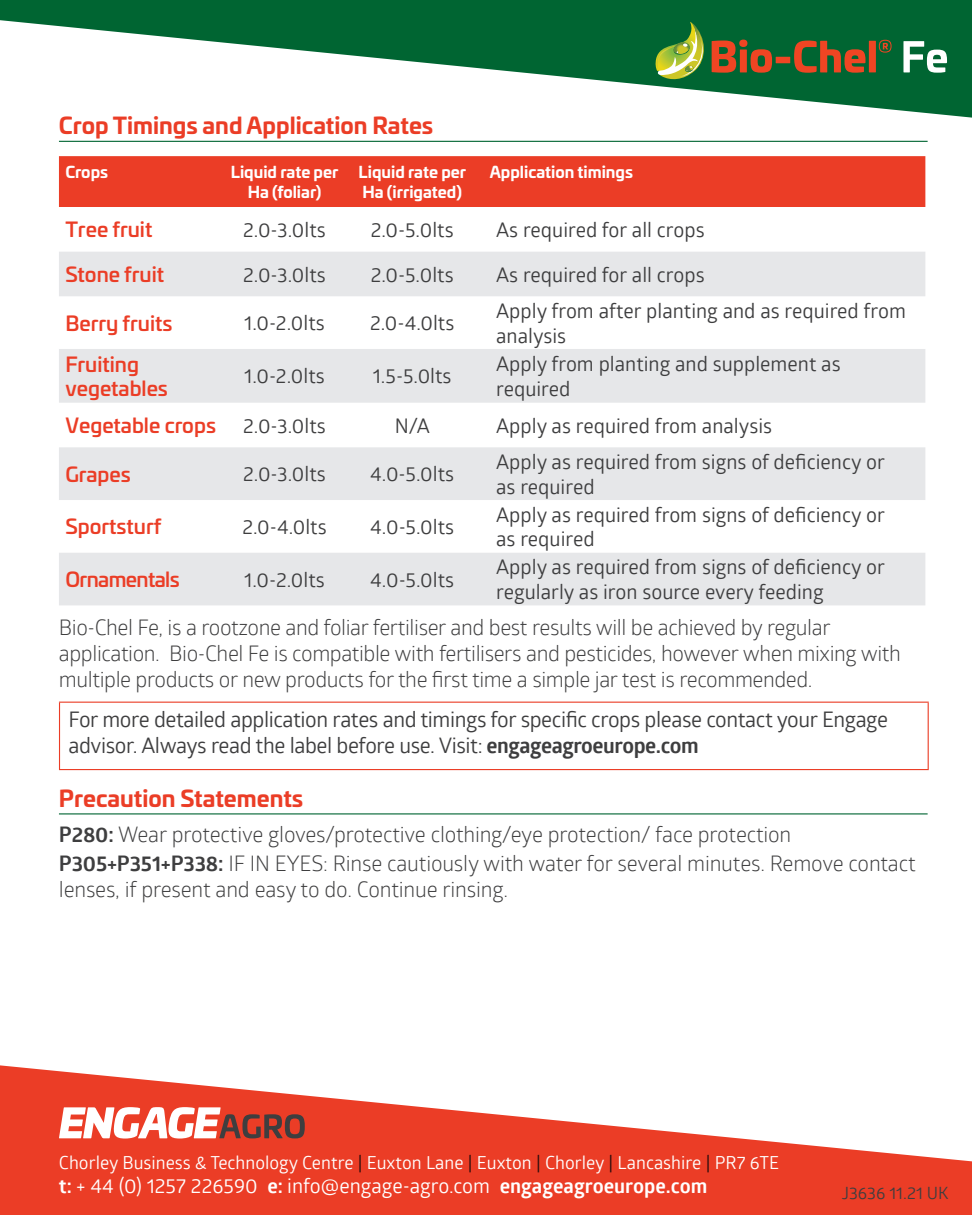
<style>
.page{position:relative;width:972px;height:1215px;background:#fff}
.page>*{position:absolute;margin:0;border:0;box-sizing:border-box;transform-origin:0 0}
.t1{font:700 22.5px "Univia Pro";color:#eb3d26}
.t2{font:21.38px/25.9px "Glober";letter-spacing:-.02em;color:#3e3e3f}
.t3{font:21.38px/25.9px "Glober";letter-spacing:-.02em;color:#3e3e3f}
.t4{font:20.25px/24.8px "Glober";color:#3e3e3f}
.t5{font:500 20.25px/24.8px "Univia Pro";color:#eb3d26}
.t6{font:20.25px "Glober";color:#fff}
.t7{font:500 20.25px "Univia Pro";letter-spacing:-.03em;color:#eb3d26}
.t8{font:18px "Glober";color:#fff}
.t9{font:16.88px "Glober";color:#3e3e3f}
.t10{font:700 15.75px/20.2px "Univia Pro";color:#fff;text-align:center}
.s1{font-weight:700}
.s2{color:#2e0e0d}
</style>
<div class="page">
<svg style="left:0;top:1065px;width:972px;height:150px;fill:#eb3d26"></svg>
<svg style="left:0;top:0;width:972px;height:118px;fill:#006532"></svg>
<hr style="left:59px;top:141px;width:869px;height:1px;background:#006532">
<hr style="left:59px;top:813px;width:869px;height:1px;background:#006532">
<div style="left:59px;top:156px;width:866px;height:51px;background:#eb3d26"></div>
<svg style="left:59px;top:252px;width:866px;height:353px;fill:#e6e7e9"></svg>
<hr style="left:59px;top:702px;width:870px;height:1px;background:#eb3d26">
<hr style="left:59px;top:703px;width:1px;height:66px;background:#eb3d26">
<hr style="left:928px;top:703px;width:1px;height:66px;background:#eb3d26">
<hr style="left:59px;top:769px;width:870px;height:1px;background:#eb3d26">
<svg style="left:59px;top:1107px;width:246px;height:32px"></svg>
<div style="left:869px;top:41px;width:7px;height:31px;background:#ef4523"></div>
<svg style="left:879px;top:40px;width:13px;height:13px"></svg>
<svg style="left:903px;top:41px;width:44px;height:32px"></svg>
<svg style="left:654px;top:22px;width:212px;height:59px;background:#486b34"></svg>
<p class="t1" style="left:59px;top:108px;width:376px">Crop Timings and Application Rates</p>
<p class="t10" style="left:65px;top:161px;width:44px">Crops</p>
<p class="t10" style="left:231px;top:161px;width:109px">Liquid rate per<br>Ha (foliar)</p>
<p class="t10" style="left:359px;top:161px;width:109px;text-align:left">Liquid rate per<br>Ha (irrigated)</p>
<p class="t10" style="left:490px;top:161px;width:145px">Application timings</p>
<p class="t5" style="left:65px;top:216px;width:89px">Tree fruit</p>
<p class="t4" style="left:243px;top:217px;width:84px">2.0-3.0lts</p>
<p class="t4" style="left:371px;top:217px;width:84px">2.0-5.0lts</p>
<p class="t4" style="left:496px;top:217px;width:210px">As required for all crops</p>
<p class="t5" style="left:65px;top:261px;width:100px">Stone fruit</p>
<p class="t4" style="left:243px;top:261px;width:84px">2.0-3.0lts</p>
<p class="t4" style="left:371px;top:261px;width:84px">2.0-5.0lts</p>
<p class="t4" style="left:496px;top:261px;width:210px">As required for all crops</p>
<p class="t5" style="left:65px;top:310px;width:109px">Berry fruits</p>
<p class="t4" style="left:244px;top:310px;width:82px">1.0-2.0lts</p>
<p class="t4" style="left:370px;top:310px;width:86px">2.0-4.0lts</p>
<p class="t4" style="left:496px;top:297px;width:411px">Apply from after planting and as required from analysis</p>
<p class="t5" style="left:65px;top:350px;width:104px">Fruiting vegetables</p>
<p class="t4" style="left:244px;top:363px;width:82px">1.0-2.0lts</p>
<p class="t4" style="left:373px;top:363px;width:80px">1.5-5.0lts</p>
<p class="t4" style="left:496px;top:351px;width:346px">Apply from planting and supplement as required</p>
<p class="t5" style="left:65px;top:412px;width:152px">Vegetable crops</p>
<p class="t4" style="left:243px;top:412px;width:84px">2.0-3.0lts</p>
<p class="t4" style="left:395px;top:412px;width:37px">N/A</p>
<p class="t4" style="left:496px;top:412px;width:278px">Apply as required from analysis</p>
<p class="t5" style="left:65px;top:461px;width:67px">Grapes</p>
<p class="t4" style="left:243px;top:461px;width:84px">2.0-3.0lts</p>
<p class="t4" style="left:370px;top:461px;width:85px">4.0-5.0lts</p>
<p class="t4" style="left:496px;top:448px;width:390px">Apply as required from signs of deficiency or as required</p>
<p class="t5" style="left:65px;top:513px;width:98px">Sportsturf</p>
<p class="t4" style="left:242px;top:514px;width:86px">2.0-4.0lts</p>
<p class="t4" style="left:370px;top:514px;width:85px">4.0-5.0lts</p>
<p class="t4" style="left:496px;top:501px;width:390px">Apply as required from signs of deficiency or as required</p>
<p class="t4" style="left:496px;top:554px;width:390px">Apply as required from signs of deficiency or regularly as iron source every feeding</p>
<p class="t2" style="left:59px;top:613px;width:843px">Bio-Chel Fe, is a rootzone and foliar fertiliser and best results will be achieved by regular application. Bio-Chel Fe is compatible with fertilisers and pesticides, however when mixing with multiple products or new products for the first time a simple jar test is recommended.</p>
<p class="t3" style="left:69px;top:706px;width:821px">For more detailed application rates and timings for specific crops please contact your Engage advisor. Always read the label before use. Visit: <span class="s1">engageagroeurope.com</span></p>
<p class="t1" style="left:59px;top:781px;width:246px">Precaution Statements</p>
<p class="t2" style="left:59px;top:819px;width:858px;line-height:28.6px"><span class="s1">P280:</span> Wear protective gloves/protective clothing/eye protection/ face protection<br><span class="s1">P305+P351+P338:</span> IF IN EYES: Rinse cautiously with water for several minutes. Remove contact</p>
<p class="t2" style="left:59px;top:875px;width:451px">lenses, if present and easy to do. Continue rinsing.</p>
<p class="t7" style="left:65px;top:564px;width:116px">Ornamentals</p>
<p class="t4" style="left:244px;top:566px;width:82px">1.0-2.0lts</p>
<p class="t4" style="left:370px;top:566px;width:85px">4.0-5.0lts</p>
<p class="t8" style="left:59px;top:1150px;width:722px">Chorley Business &amp; Technology Centre <span class="s2">|</span> Euxton Lane <span class="s2">|</span> Euxton <span class="s2">|</span> Chorley <span class="s2">|</span> Lancashire <span class="s2">|</span> PR7 6TE</p>
<p class="t6" style="left:59px;top:1172px;width:650px"><span class="s1">t:</span> + 44 (0) 1257 226590 <span class="s1">e:</span> info@engage-agro.com <span class="s1">engageagroeurope.com</span></p>
<p class="t9" style="left:842px;top:1181px;width:108px">J3636 11.21 UK</p>
</div>
